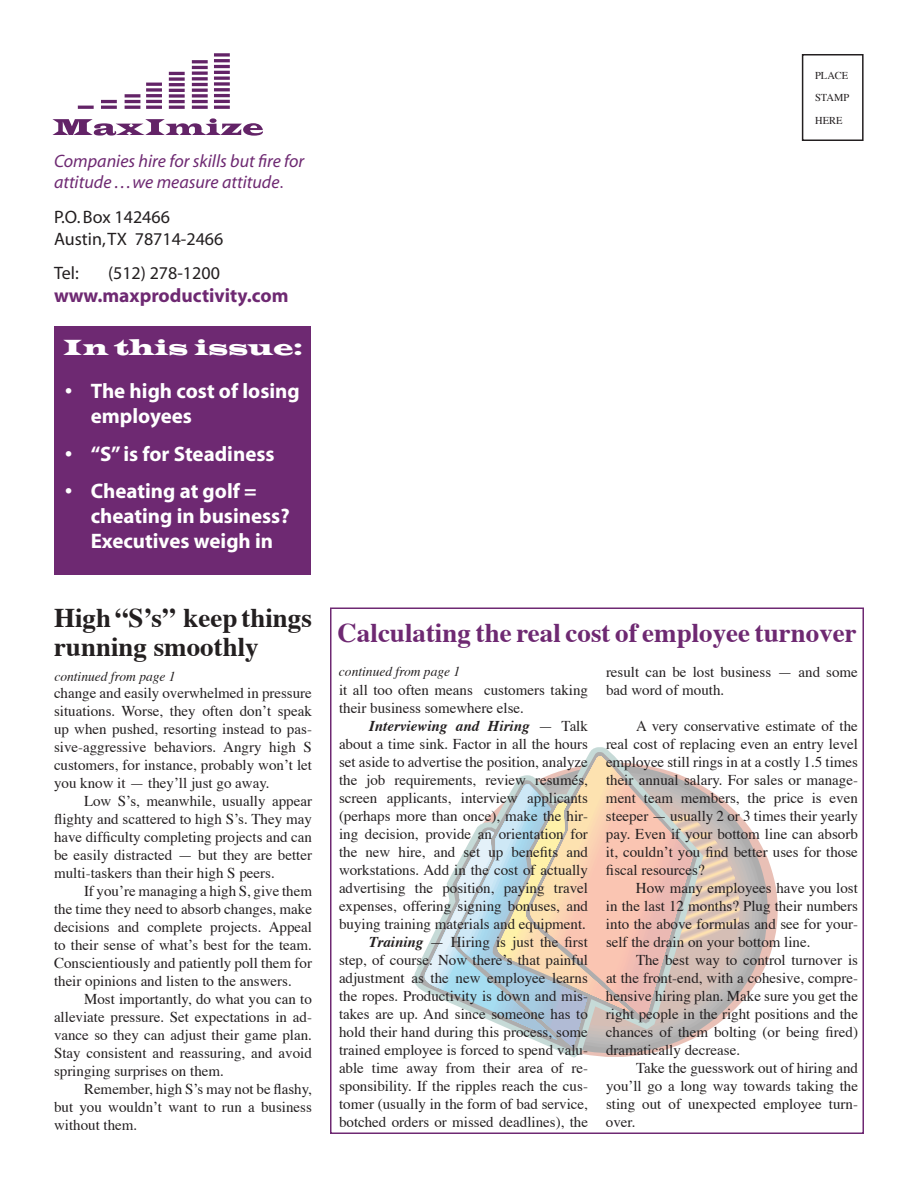
<style>
.page{position:relative;width:918px;height:1188px;background:#fff}
.page>*{position:absolute;margin:0;border:0;box-sizing:border-box;transform-origin:0 0}
.t1{font:700 27px "Times";color:#6e2972}
.t2{font:700 27px/28.5px "Times";color:#231f20}
.t3{font:22.5px "Transverse S Si Normal";color:#fff}
.t4{font:700 21px/25.2px "Myriad";color:#fff}
.t5{font:700 19.5px "Myriad";color:#6e2972}
.t6{font:italic 18px/21.6px "Myriad";color:#6e2972}
.t7{font:18px/21.6px "Myriad";color:#231f20}
.t8{font:15px/18px "Times";color:#231f20;text-align:justify}
.t9{font:italic 13.5px "Times";color:#231f20}
.t10{font:10.5px/22.5px "Times";color:#231f20;text-align:justify}
.s1{font-family:"Times";font-style:normal}
.s2{font-weight:700;font-style:italic}
</style>
<div class="page">
<svg style="left:767px;top:857px;width:11px;height:106px"></svg>
<svg style="left:414px;top:747px;width:242px;height:311px"></svg>
<svg style="left:420px;top:752px;width:250px;height:300px"></svg>
<svg style="left:425px;top:756px;width:315px;height:292px"></svg>
<div style="left:330px;top:608px;width:534px;height:526px;border:2px solid #6e2972"></div>
<div style="left:55px;top:326px;width:256px;height:249px;background:#6e2972"></div>
<hr style="left:78px;top:106px;width:16px;height:3px;background:#632367">
<hr style="left:101px;top:106px;width:16px;height:3px;background:#632367">
<hr style="left:125px;top:106px;width:15px;height:3px;background:#632367">
<hr style="left:146px;top:106px;width:16px;height:3px;background:#632367">
<hr style="left:169px;top:106px;width:16px;height:3px;background:#632367">
<hr style="left:192px;top:106px;width:16px;height:3px;background:#632367">
<hr style="left:214px;top:106px;width:16px;height:3px;background:#632367">
<hr style="left:101px;top:100px;width:16px;height:3px;background:#632367">
<hr style="left:125px;top:100px;width:15px;height:3px;background:#632367">
<hr style="left:146px;top:100px;width:16px;height:3px;background:#632367">
<hr style="left:169px;top:100px;width:16px;height:3px;background:#632367">
<hr style="left:192px;top:100px;width:16px;height:3px;background:#632367">
<hr style="left:214px;top:100px;width:16px;height:3px;background:#632367">
<svg style="left:125px;top:94px;width:15px;height:4px"></svg>
<hr style="left:146px;top:94px;width:16px;height:3px;background:#632367">
<svg style="left:169px;top:94px;width:16px;height:4px"></svg>
<svg style="left:192px;top:94px;width:16px;height:4px"></svg>
<hr style="left:214px;top:94px;width:16px;height:3px;background:#632367">
<svg style="left:146px;top:88px;width:16px;height:4px"></svg>
<hr style="left:169px;top:89px;width:16px;height:3px;background:#632367">
<hr style="left:192px;top:89px;width:16px;height:3px;background:#632367">
<hr style="left:214px;top:88px;width:16px;height:3px;background:#632367">
<hr style="left:146px;top:83px;width:16px;height:3px;background:#632367">
<hr style="left:169px;top:83px;width:16px;height:3px;background:#632367">
<hr style="left:192px;top:83px;width:16px;height:3px;background:#632367">
<svg style="left:214px;top:82px;width:16px;height:4px"></svg>
<svg style="left:169px;top:77px;width:16px;height:4px"></svg>
<hr style="left:192px;top:77px;width:16px;height:3px;background:#632367">
<hr style="left:214px;top:77px;width:16px;height:3px;background:#632367">
<hr style="left:169px;top:72px;width:16px;height:3px;background:#632367">
<svg style="left:192px;top:71px;width:16px;height:4px"></svg>
<hr style="left:214px;top:71px;width:16px;height:3px;background:#632367">
<hr style="left:192px;top:66px;width:16px;height:3px;background:#632367">
<hr style="left:214px;top:65px;width:16px;height:3px;background:#632367">
<hr style="left:192px;top:60px;width:16px;height:3px;background:#632367">
<hr style="left:214px;top:59px;width:16px;height:3px;background:#632367">
<svg style="left:214px;top:53px;width:16px;height:4px"></svg>
<svg style="left:52px;top:118px;width:211px;height:18px"></svg>
<div style="left:802px;top:54px;width:62px;height:87px;border:2px solid #231f20"></div>
<p class="t6" style="left:54px;top:151px;width:252px">Companies hire for skills but fire for attitude . . . we measure attitude<span class="s1">.</span></p>
<p class="t7" style="left:54px;top:207px;width:171px">P.O. Box 142466<br>Austin, TX 78714-2466</p>
<p class="t7" style="left:54px;top:263px;width:26px">Tel:</p>
<p class="t7" style="left:108px;top:263px;width:113px">(512) 278-1200</p>
<h3 class="t5" style="left:54px;top:285px;width:236px">www.maxproductivity.com</h3>
<h2 class="t3" style="left:63px;top:333px;width:242px">In this issue:</h2>
<h3 class="t4" style="left:91px;top:379px;width:211px;text-indent:-26px">• The high cost of losing employees</h3>
<h3 class="t4" style="left:65px;top:442px;width:211px">• “S” is for Steadiness</h3>
<h3 class="t4" style="left:91px;top:479px;width:201px;text-indent:-26px">• Cheating at golf = cheating in business?<br>Executives weigh in</h3>
<h1 class="t2" style="left:54px;top:605px;width:259px">High “Sʼs” keep things running smoothly</h1>
<p class="t10" style="left:815px;top:65px;width:36px">PLACE STAMP HERE</p>
<h1 class="t1" style="left:338px;top:615px;width:521px">Calculating the real cost of employee turnover</h1>
<p class="t9" style="left:54px;top:668px;width:123px">continued from page 1</p>
<p class="t9" style="left:339px;top:663px;width:123px">continued from page 1</p>
<p class="t8" style="left:339px;top:682px;width:251px">it all too often means customers taking their business somewhere else.</p>
<p class="t8" style="left:339px;top:718px;width:251px;text-align:right"><span class="s2">Interviewing and Hiring</span> — Talk about a time sink. Factor in all the hours set aside to advertise the position, analyze the job requirements, review resumés, screen applicants, interview applicants (perhaps more than once), make the hir&shy;ing decision, provide an orientation for the new hire, and set up benefits and workstations. Add in the cost of actually advertising the position, paying travel expenses, offering signing bonuses, and buying training materials and equipment.<br><span class="s2">Training</span> — Hiring is just the first step, of course. Now thereʼs that painful adjustment as the new employee learns the ropes. Productivity is down and mis&shy;takes are up. And since someone has to hold their hand during this process, some trained employee is forced to spend valu&shy;able time away from their area of re&shy;sponsibility. If the ripples reach the cus&shy;tomer (usually in the form of bad service, botched orders or missed deadlines), the</p>
<p class="t8" style="left:54px;top:685px;width:260px">change and easily overwhelmed in pressure situations. Worse, they often donʼt speak up when pushed, resorting instead to pas&shy;sive-aggressive behaviors. Angry high S customers, for instance, probably wonʼt let you know it — theyʼll just go away.</p>
<p class="t8" style="left:54px;top:793px;width:260px;text-indent:30px">Low Sʼs, meanwhile, usually appear flighty and scattered to high Sʼs. They may have difficulty completing projects and can be easily distracted — but they are better multi-taskers than their high S peers.</p>
<p class="t8" style="left:54px;top:883px;width:260px;text-indent:30px">If youʼre managing a high S, give them the time they need to absorb changes, make decisions and complete projects. Appeal to their sense of whatʼs best for the team.<br>Conscientiously and patiently poll them for their opinions and listen to the answers.</p>
<p class="t8" style="left:54px;top:991px;width:259px;text-indent:30px">Most importantly, do what you can to alleviate pressure. Set expectations in ad&shy;vance so they can adjust their game plan.<br>Stay consistent and reassuring, and avoid springing surprises on them.</p>
<p class="t8" style="left:54px;top:1081px;width:259px;text-indent:30px">Remember, high Sʼs may not be flashy, but you wouldnʼt want to run a business without them.</p>
<p class="t8" style="left:606px;top:664px;width:253px">result can be lost business — and some bad word of mouth.</p>
<p class="t8" style="left:606px;top:718px;width:254px;text-indent:30px">A very conservative estimate of the real cost of replacing even an entry level employee still rings in at a costly 1.5 times their annual salary. For sales or manage&shy;ment team members, the price is even steeper — usually 2 or 3 times their yearly pay. Even if your bottom line can absorb it, couldnʼt you find better uses for those fiscal resources?</p>
<p class="t8" style="left:606px;top:880px;width:254px;text-indent:30px">How many employees have you lost in the last 12 months? Plug their numbers into the above formulas and see for your&shy;self the drain on your bottom line.</p>
<p class="t8" style="left:606px;top:952px;width:254px;text-indent:30px">The best way to control turnover is at the front-end, with a cohesive, compre&shy;hensive hiring plan. Make sure you get the right people in the right positions and the chances of them bolting (or being fired) dramatically decrease.</p>
<p class="t8" style="left:606px;top:1060px;width:254px;text-indent:30px">Take the guesswork out of hiring and youʼll go a long way towards taking the sting out of unexpected employee turn&shy;over.</p>
</div>
